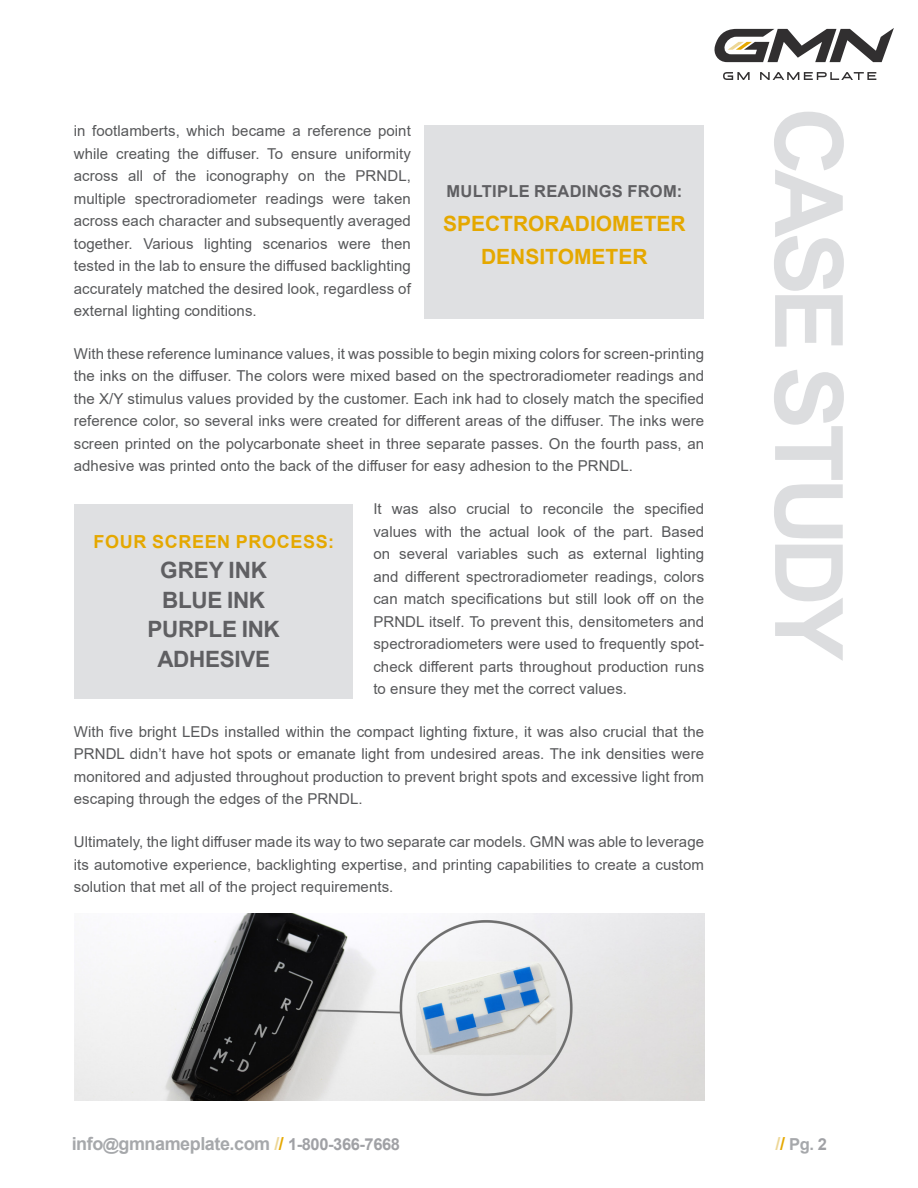
<style>
.page{position:relative;width:918px;height:1188px;background:#fff}
.page>*{position:absolute;margin:0;border:0;box-sizing:border-box;transform-origin:0 0}
.goals{font:700 94.5px "Arial";letter-spacing:-.065em;color:#dcdddf}
.t1{font:700 22.5px "Arial";letter-spacing:-.015em;color:#5f5f62}
.t2{font:700 21px "Arial";color:#e5a800}
.t3{font:700 18px "Arial";letter-spacing:-.025em;color:#a6a8ab}
.t4{font:700 18px "Arial";letter-spacing:.035em;color:#e5a800}
.t5{font:700 16.5px "Arial";letter-spacing:.015em;color:#5f5f62}
.t6{font:700 16.5px "Arial";color:#a6a8ab}
.body{font:15px/22.5px "Arial";letter-spacing:.005em;color:#57585a;text-align:justify}
.s1{font-size:16.5px}
.s2{color:#edd797}
.s3{color:#e5a800}
.s4{font-size:16.5px;color:#a0a1a5}
.s5{font-size:18px;color:#edd797}
.s6{font-size:18px;color:#e5a800}
.s7{color:#a0a1a5}
</style>
<div class="page">
<svg style="left:714px;top:28px;width:180px;height:34px"></svg>
<svg style="left:723px;top:72px;width:27px;height:8px"></svg>
<svg style="left:760px;top:72px;width:116px;height:8px"></svg>
<div style="left:74px;top:504px;width:279px;height:194px;background:#dfe0e2"></div>
<div style="left:424px;top:125px;width:280px;height:194px;background:#dfe0e2"></div>
<img style="left:74px;top:913px;width:630px;height:187px">
<p class="body" style="left:74px;top:120px;width:339px">in footlamberts, which became a reference point while creating the diffuser. To ensure uniformity across all of the iconography on the PRNDL, multiple spectroradiometer readings were taken across each character and subsequently averaged together. Various lighting scenarios were then tested in the lab to ensure the diffused backlighting accurately matched the desired look, regardless of external lighting conditions.</p>
<p class="body" style="left:74px;top:342px;width:632px">With these reference luminance values, it was possible to begin mixing colors for screen-printing the inks on the diffuser. The colors were mixed based on the spectroradiometer readings and the X/Y stimulus values provided by the customer. Each ink had to closely match the specified reference color, so several inks were created for different areas of the diffuser. The inks were screen printed on the polycarbonate sheet in three separate passes. On the fourth pass, an adhesive was printed onto the back of the diffuser for easy adhesion to the PRNDL.</p>
<p class="body" style="left:373px;top:498px;width:332px">It was also crucial to reconcile the specified values with the actual look of the part. Based on several variables such as external lighting and different spectroradiometer readings, colors can match specifications but still look off on the PRNDL itself. To prevent this, densitometers and spectroradiometers were used to frequently spot&shy;check different parts throughout production runs to ensure they met the correct values.</p>
<p class="body" style="left:74px;top:720px;width:632px">With five bright LEDs installed within the compact lighting fixture, it was also crucial that the PRNDL didn’t have hot spots or emanate light from undesired areas. The ink densities were monitored and adjusted throughout production to prevent bright spots and excessive light from escaping through the edges of the PRNDL.</p>
<p class="body" style="left:74px;top:831px;width:632px">Ultimately, the light diffuser made its way to two separate car models. GMN was able to leverage its automotive experience, backlighting expertise, and printing capabilities to create a custom solution that met all of the project requirements.</p>
<p class="t5" style="left:447px;top:180px;width:237px">MULTIPLE READINGS FROM:</p>
<p class="t2" style="left:443px;top:209px;width:244px">SPECTRORADIOMETER</p>
<p class="t2" style="left:481px;top:242px;width:168px">DENSITOMETER</p>
<p class="t4" style="left:94px;top:529px;width:242px">FOUR SCREEN PROCESS:</p>
<p class="t1" style="left:160px;top:554px;width:108px">GREY INK</p>
<p class="t1" style="left:162px;top:584px;width:105px">BLUE INK</p>
<p class="t1" style="left:147px;top:613px;width:134px">PURPLE INK</p>
<p class="t1" style="left:157px;top:643px;width:114px">ADHESIVE</p>
<p class="goals" style="left:875px;top:107px;width:555px;rotate:90deg">CASE STUDY</p>
<p class="t3" style="left:72px;top:1131px;width:330px">info<span class="s1">@</span>gmnameplate.com <span class="s2">/</span><span class="s3">/</span> <span class="s4">1-800-366-7668</span></p>
<p class="t6" style="left:776px;top:1132px;width:53px"><span class="s5">/</span><span class="s6">/</span> Pg. <span class="s7">2</span></p>
</div>
